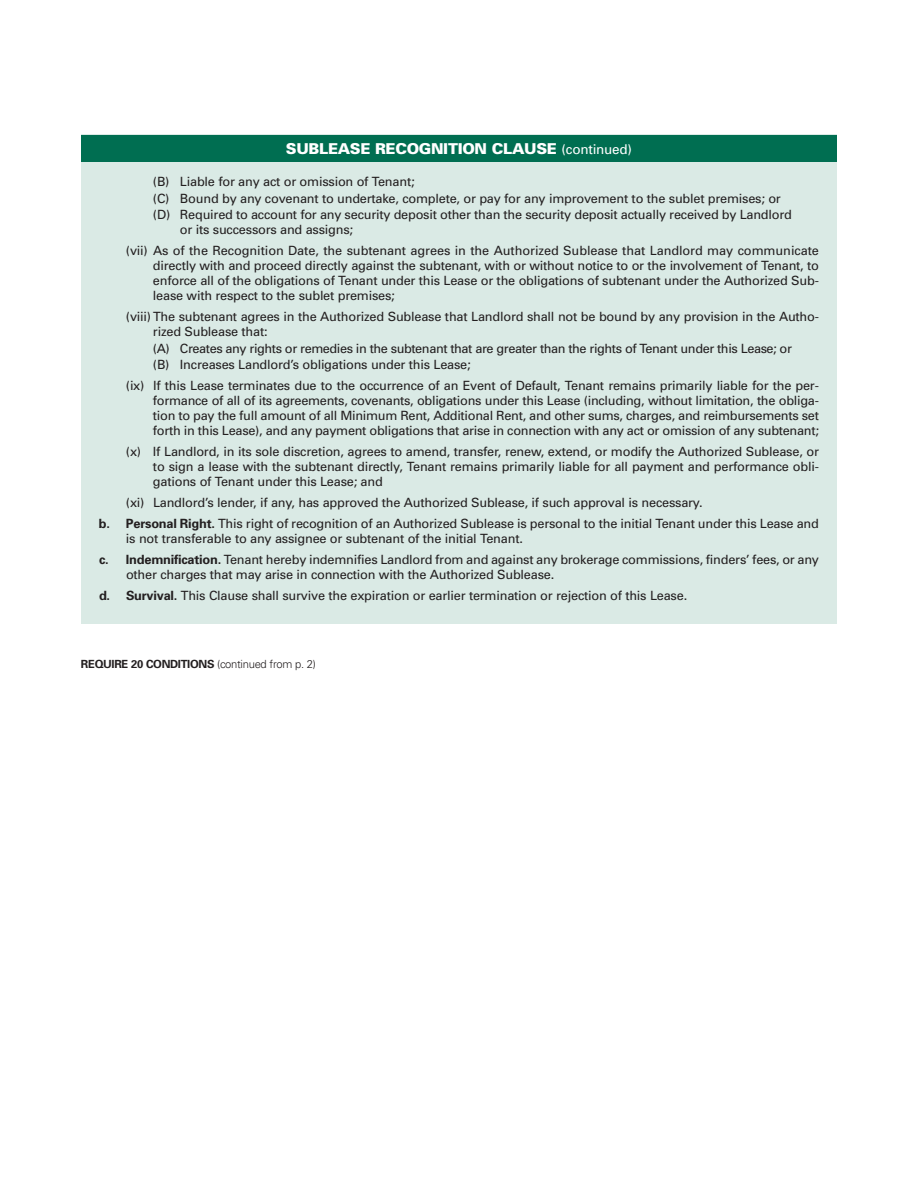
<style>
.page{position:relative;width:918px;height:1188px;background:#fff}
.page>*{position:absolute;margin:0;border:0;box-sizing:border-box;transform-origin:0 0}
.t1{font:900 15px "Univers";letter-spacing:-.02em;color:#fff}
.t2{font:12.75px/15px "Univers";letter-spacing:-.015em;color:#231f20}
.t3{font:12.75px/16.5px "Univers";letter-spacing:-.035em;color:#231f20}
.t4{font:700 11.25px "Univers";letter-spacing:-.03em;color:#231f20}
.s1{font-weight:400;font-size:13.5px}
.s2{font-weight:700}
.s3{font-weight:300}
</style>
<div class="page">
<div style="left:81px;top:135px;width:756px;height:489px;background:#daeae5"></div>
<div style="left:81px;top:135px;width:756px;height:27px;background:#006e51"></div>
<p class="t1" style="left:286px;top:143px;width:348px">SUBLEASE RECOGNITION CLAUSE <span class="s1">(continued)</span></p>
<p class="t2" style="left:153px;top:175px;width:641px;line-height:16.5px">(B) Liable for any act or omission of Tenant;<br>(C) Bound by any covenant to undertake, complete, or pay for any improvement to the sublet premises; or (D) Required to account for any security deposit other than the security deposit actually received by Landlord</p>
<p class="t2" style="left:126px;top:220px;width:695px;line-height:21px;text-indent:54px">or its successors and assigns;<br>(vii) As of the Recognition Date, the subtenant agrees in the Authorized Sublease that Landlord may communicate</p>
<p class="t2" style="left:153px;top:259px;width:668px;text-align:justify">directly with and proceed directly against the subtenant, with or without notice to or the involvement of Tenant, to enforce all of the obligations of Tenant under this Lease or the obligations of subtenant under the Authorized Sub&shy;lease with respect to the sublet premises;</p>
<p class="t2" style="left:153px;top:310px;width:668px;text-indent:-27px">(viii) The subtenant agrees in the Authorized Sublease that Landlord shall not be bound by any provision in the Autho&shy;rized Sublease that:</p>
<p class="t3" style="left:153px;top:341px;width:640px">(A) Creates any rights or remedies in the subtenant that are greater than the rights of Tenant under this Lease; or (B) Increases Landlord’s obligations under this Lease;</p>
<p class="t2" style="left:153px;top:379px;width:667px;text-align:justify;text-indent:-27px">(ix) If this Lease terminates due to the occurrence of an Event of Default, Tenant remains primarily liable for the per&shy;formance of all of its agreements, covenants, obligations under this Lease (including, without limitation, the obliga&shy;tion to pay the full amount of all Minimum Rent, Additional Rent, and other sums, charges, and reimbursements set forth in this Lease), and any payment obligations that arise in connection with any act or omission of any subtenant;</p>
<p class="t2" style="left:153px;top:445px;width:668px;text-align:justify;text-indent:-27px">(x) If Landlord, in its sole discretion, agrees to amend, transfer, renew, extend, or modify the Authorized Sublease, or to sign a lease with the subtenant directly, Tenant remains primarily liable for all payment and performance obli&shy;gations of Tenant under this Lease; and</p>
<p class="t2" style="left:99px;top:493px;width:722px;line-height:21px;text-indent:27px">(xi) Landlord’s lender, if any, has approved the Authorized Sublease, if such approval is necessary.<br><span class="s2">b. Personal Right.</span> This right of recognition of an Authorized Sublease is personal to the initial Tenant under this Lease and</p>
<p class="t2" style="left:99px;top:529px;width:722px;line-height:21px;text-indent:27px">is not transferable to any assignee or subtenant of the initial Tenant.<br><span class="s2">c. Indemnification.</span> Tenant hereby indemnifies Landlord from and against any brokerage commissions, finders’ fees, or any</p>
<p class="t2" style="left:99px;top:565px;width:590px;line-height:21px;text-indent:27px">other charges that may arise in connection with the Authorized Sublease.<br><span class="s2">d. Survival.</span> This Clause shall survive the expiration or earlier termination or rejection of this Lease.</p>
<p class="t4" style="left:81px;top:660px;width:237px">REQUIRE 20 CONDITIONS <span class="s3">(continued from p. 2)</span></p>
</div>
